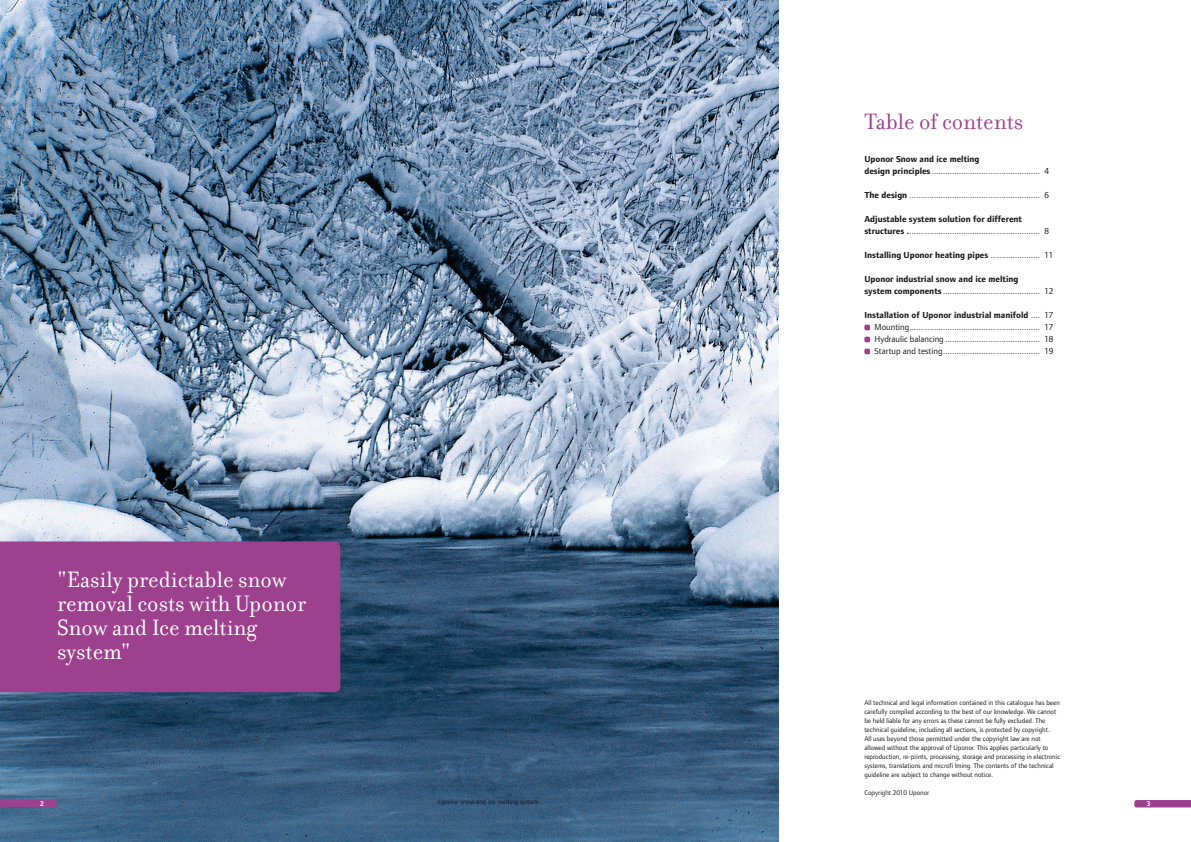
<style>
.page{position:relative;width:1191px;height:842px;background:#fff}
.page>*{position:absolute;margin:0;border:0;box-sizing:border-box;transform-origin:0 0}
.t1{font:24px/24px "Filosofia";color:#fff}
.t2{font:24px "Filosofia";color:#9d418e}
.t3{font:9px/12px "Foundry Form Sans";color:#1a171c}
.t4{font:700 9px/12px "Foundry Form Sans";color:#1a171c}
.t5{font:7px/9px "Foundry Form Sans";color:#1a171c}
.t6{font:700 7px "Foundry Form Sans";color:#fff}
.s1{font-weight:700}
.s2{font-weight:400}
</style>
<div class="page">
<img style="left:0;top:0;width:779px;height:842px">
<svg style="left:0;top:799px;width:57px;height:8px"></svg>
<svg style="left:1134px;top:800px;width:57px;height:7px"></svg>
<div style="left:0;top:541px;width:340px;height:151px;background:#9d418e"></div>
<svg style="left:864px;top:325px;width:6px;height:5px"></svg>
<svg style="left:864px;top:337px;width:6px;height:5px"></svg>
<svg style="left:864px;top:349px;width:6px;height:5px"></svg>
<p class="t2" style="left:864px;top:108px;width:160px">Table of contents</p>
<p class="t1" style="left:57px;top:568px;width:251px">"Easily predictable snow removal costs with Uponor<br>Snow and Ice melting system"</p>
<p class="t3" style="left:864px;top:153px;width:186px"><span class="s1">Uponor Snow and ice melting<br>design principles</span> ................................................ 4</p>
<p class="t3" style="left:864px;top:189px;width:186px"><span class="s1">The design</span> .......................................................... 6</p>
<p class="t3" style="left:864px;top:213px;width:186px"><span class="s1">Adjustable system solution for different structures .</span>.......................................................... 8</p>
<p class="t4" style="left:864px;top:249px;width:190px">Installing Uponor heating pipes <span class="s2">...................... 11</span></p>
<p class="t4" style="left:864px;top:273px;width:190px">Uponor industrial snow and ice melting<br>system components <span class="s2">........................................... 12</span></p>
<p class="t3" style="left:874px;top:309px;width:180px;text-align:justify;text-indent:-10px"><span class="s1">Installation of Uponor industrial manifold</span> .... 17<br>Mounting.......................................................... 17<br>Hydraulic balancing .......................................... 18<br>Startup and testing........................................... 19</p>
<p class="t5" style="left:864px;top:698px;width:197px">All technical and legal information contained in this catalogue has been carefully compiled according to the best of our knowledge. We cannot be held liable for any errors as these cannot be fully excluded. The technical guideline, including all sections, is protected by copyright.<br>All uses beyond those permitted under the copyright law are not allowed without the approval of Uponor. This applies particularly to reproduction, re-prints, processing, storage and processing in electronic systems, translations and microfi lming. The contents of the technical guideline are subject to change without notice.</p>
<p class="t5" style="left:864px;top:788px;width:66px">Copyright 2010 Uponor</p>
<p class="t6" style="left:40px;top:799px;width:5px">2</p>
<p class="t5" style="left:438px;top:797px;width:102px">Uponor snow and ice melting system</p>
<p class="t6" style="left:1146px;top:800px;width:5px">3</p>
</div>
